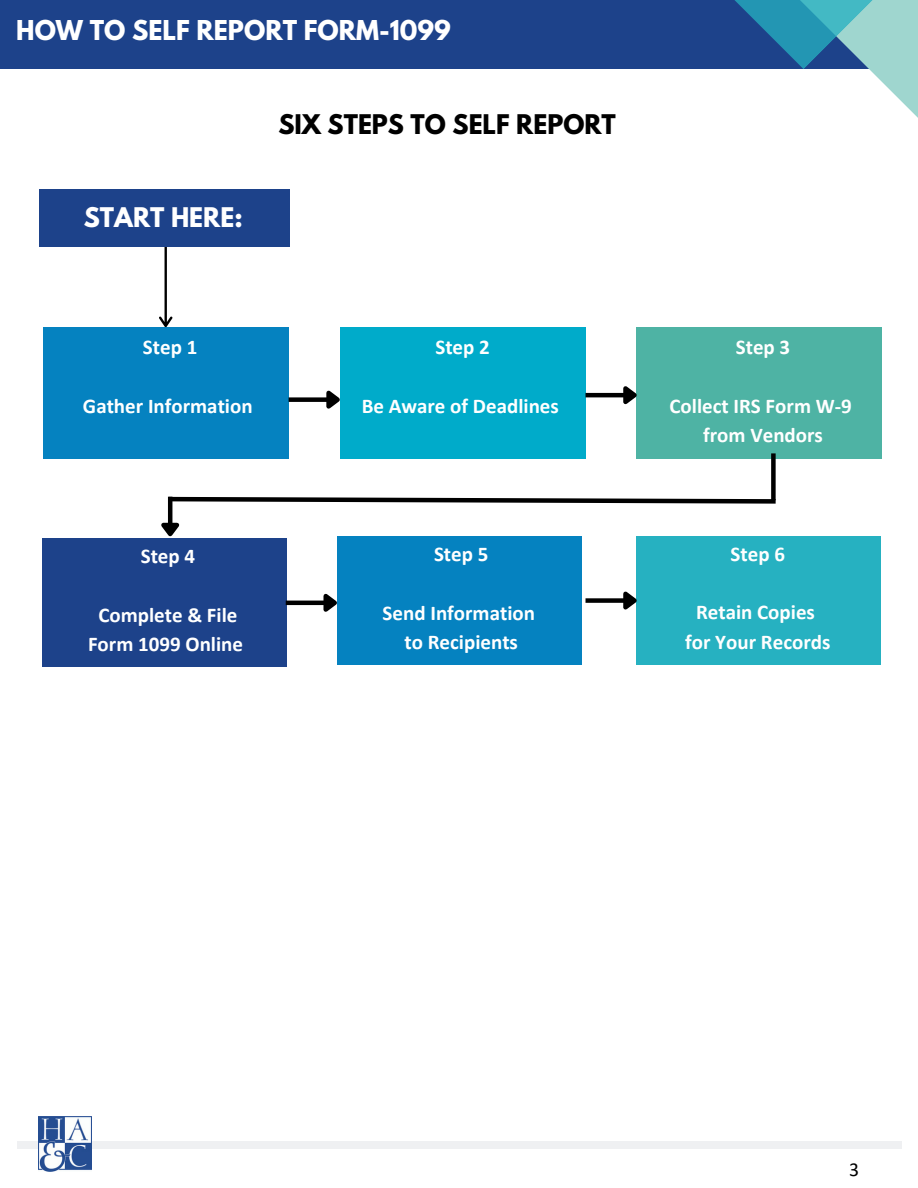
<style>
.page{position:relative;width:918px;height:1188px;background:#fff}
.page>*{position:absolute;margin:0;border:0;box-sizing:border-box;transform-origin:0 0}
.t1{font:700 24.3px "League Spartan";color:#fff}
.t2{font:700 24px "League Spartan";color:#000}
.t3{font:700 24px "League Spartan";color:#fff}
.t4{font:700 21px "Calibri";color:#fff}
.t5{font:19.8px "Calibri";color:#000}
</style>
<div class="page">
<div style="left:0;top:0;width:918px;height:69px;background:#1d428a"></div>
<svg style="left:734px;top:0;width:184px;height:118px"></svg>
<div style="left:17px;top:1141px;width:884px;height:7px;background:#eff0f2"></div>
<img style="left:39px;top:1117px;width:53px;height:55px">
<svg style="left:159px;top:247px;width:13px;height:80px"></svg>
<div style="left:39px;top:189px;width:250px;height:58px;background:#1d428a"></div>
<div style="left:44px;top:327px;width:245px;height:131px;background:#0582c0"></div>
<div style="left:340px;top:327px;width:246px;height:131px;background:#00abca"></div>
<div style="left:636px;top:327px;width:246px;height:132px;background:#4eb3a4"></div>
<div style="left:42px;top:539px;width:244px;height:128px;background:#1d428a"></div>
<div style="left:337px;top:536px;width:245px;height:128px;background:#0582c0"></div>
<div style="left:636px;top:536px;width:245px;height:128px;background:#26b1c1"></div>
<hr style="left:168px;top:497px;width:4px;height:27px;background:#000">
<svg style="left:154px;top:519px;width:29px;height:20px"></svg>
<svg style="left:168px;top:496px;width:608px;height:10px"></svg>
<div style="left:771px;top:453px;width:5px;height:47px;background:#000"></div>
<hr style="left:586px;top:393px;width:38px;height:4px;background:#000">
<svg style="left:619px;top:386px;width:18px;height:19px"></svg>
<div style="left:289px;top:397px;width:38px;height:5px;background:#000"></div>
<svg style="left:322px;top:390px;width:18px;height:19px"></svg>
<hr style="left:286px;top:601px;width:39px;height:4px;background:#000">
<svg style="left:319px;top:593px;width:18px;height:19px"></svg>
<div style="left:586px;top:598px;width:38px;height:5px;background:#000"></div>
<svg style="left:619px;top:591px;width:18px;height:19px"></svg>
<p class="t1" style="left:16px;top:18px;width:436px">HOW TO SELF REPORT FORM-1099</p>
<p class="t2" style="left:278px;top:113px;width:339px">SIX STEPS TO SELF REPORT</p>
<p class="t3" style="left:84px;top:206px;width:160px">START HERE:</p>
<p class="t4" style="left:143px;top:338px;width:56px">Step 1</p>
<p class="t4" style="left:435px;top:338px;width:56px">Step 2</p>
<p class="t4" style="left:736px;top:338px;width:56px">Step 3</p>
<p class="t4" style="left:83px;top:397px;width:171px">Gather Information</p>
<p class="t4" style="left:362px;top:397px;width:199px">Be Aware of Deadlines</p>
<p class="t4" style="left:669px;top:397px;width:184px">Collect IRS Form W-9</p>
<p class="t4" style="left:703px;top:426px;width:121px">from Vendors</p>
<p class="t4" style="left:141px;top:548px;width:56px">Step 4</p>
<p class="t4" style="left:434px;top:545px;width:56px">Step 5</p>
<p class="t4" style="left:731px;top:545px;width:56px">Step 6</p>
<p class="t4" style="left:98px;top:606px;width:141px">Complete &amp; File</p>
<p class="t4" style="left:88px;top:635px;width:157px">Form 1099 Online</p>
<p class="t4" style="left:383px;top:604px;width:154px">Send Information</p>
<p class="t4" style="left:404px;top:633px;width:115px">to Recipients</p>
<p class="t4" style="left:696px;top:604px;width:120px">Retain Copies</p>
<p class="t4" style="left:685px;top:633px;width:147px">for Your Records</p>
<p class="t5" style="left:849px;top:1161px;width:12px">3</p>
</div>
